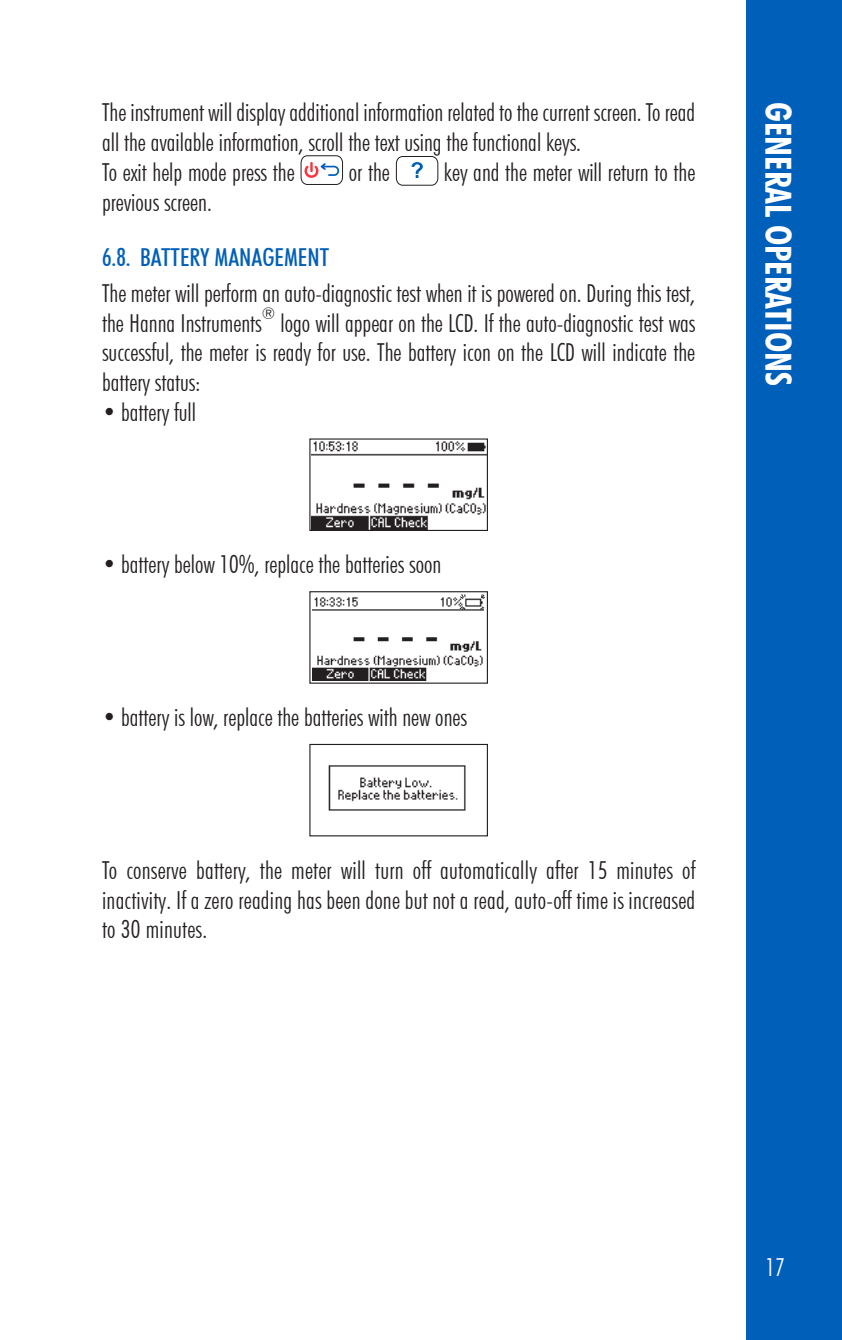
<style>
.page{position:relative;width:842px;height:1340px;background:#fff}
.page>*{position:absolute;margin:0;border:0;box-sizing:border-box;transform-origin:0 0}
.t1{font:700 condensed 36px "Futura BT";color:#fff}
.t2{font:300 condensed 24.75px/29.7px "Futura BT";color:#231f20}
.t3{font:500 condensed 24.75px "Futura BT";color:#005fb9}
.t4{font:300 condensed 24.75px "Futura BT";color:#fff}
.t5{font:300 condensed 16.2px "Futura BT";color:#231f20}
</style>
<div class="page">
<div style="left:746px;top:0;width:96px;height:1339px;background:#005fb9"></div>
<svg style="left:301px;top:156px;width:42px;height:29px"></svg>
<svg style="left:396px;top:156px;width:42px;height:29px"></svg>
<img style="left:311px;top:441px;width:175px;height:88px">
<div style="left:309px;top:438px;width:179px;height:93px;border:1px solid #231f20"></div>
<img style="left:313px;top:597px;width:171px;height:83px">
<svg style="left:460px;top:594px;width:5px;height:5px"></svg>
<svg style="left:481px;top:594px;width:4px;height:5px"></svg>
<svg style="left:480px;top:606px;width:5px;height:4px"></svg>
<svg style="left:459px;top:606px;width:6px;height:4px"></svg>
<div style="left:309px;top:591px;width:179px;height:92px;border:1px solid #231f20"></div>
<img style="left:328px;top:765px;width:138px;height:46px">
<div style="left:309px;top:744px;width:179px;height:92px;border:1px solid #231f20"></div>
<p class="t2" style="left:102px;top:97px;width:595px">The instrument will display additional information related to the current screen. To read all the available information, scroll the text using the functional keys.<br>To exit help mode press the</p>
<p class="t2" style="left:349px;top:157px;width:42px">or the</p>
<p class="t2" style="left:444px;top:157px;width:253px">key and the meter will return to the</p>
<p class="t2" style="left:102px;top:187px;width:111px">previous screen.</p>
<p class="t3" style="left:102px;top:242px;width:229px">6.8. BATTERY MANAGEMENT</p>
<p class="t2" style="left:102px;top:278px;width:595px">The meter will perform an auto-diagnostic test when it is powered on. During this test, the Hanna Instruments</p>
<p class="t5" style="left:262px;top:303px;width:15px">®</p>
<p class="t2" style="left:102px;top:308px;width:595px;text-align:justify;text-indent:178px">logo will appear on the LCD. If the auto-diagnostic test was successful, the meter is ready for use. The battery icon on the LCD will indicate the battery status:</p>
<p class="t2" style="left:102px;top:397px;width:96px">• battery full</p>
<p class="t2" style="left:102px;top:549px;width:341px">• battery below 10%, replace the batteries soon</p>
<p class="t2" style="left:102px;top:702px;width:366px">• battery is low, replace the batteries with new ones</p>
<p class="t2" style="left:102px;top:855px;width:595px;text-align:justify">To conserve battery, the meter will turn off automatically after 15 minutes of inactivity. If a zero reading has been done but not a read, auto-off time is increased to 30 minutes.</p>
<h1 class="t1" style="left:800px;top:102px;width:285px;rotate:90deg">GENERAL OPERATIONS</h1>
<p class="t4" style="left:765px;top:1252px;width:21px">17</p>
</div>
